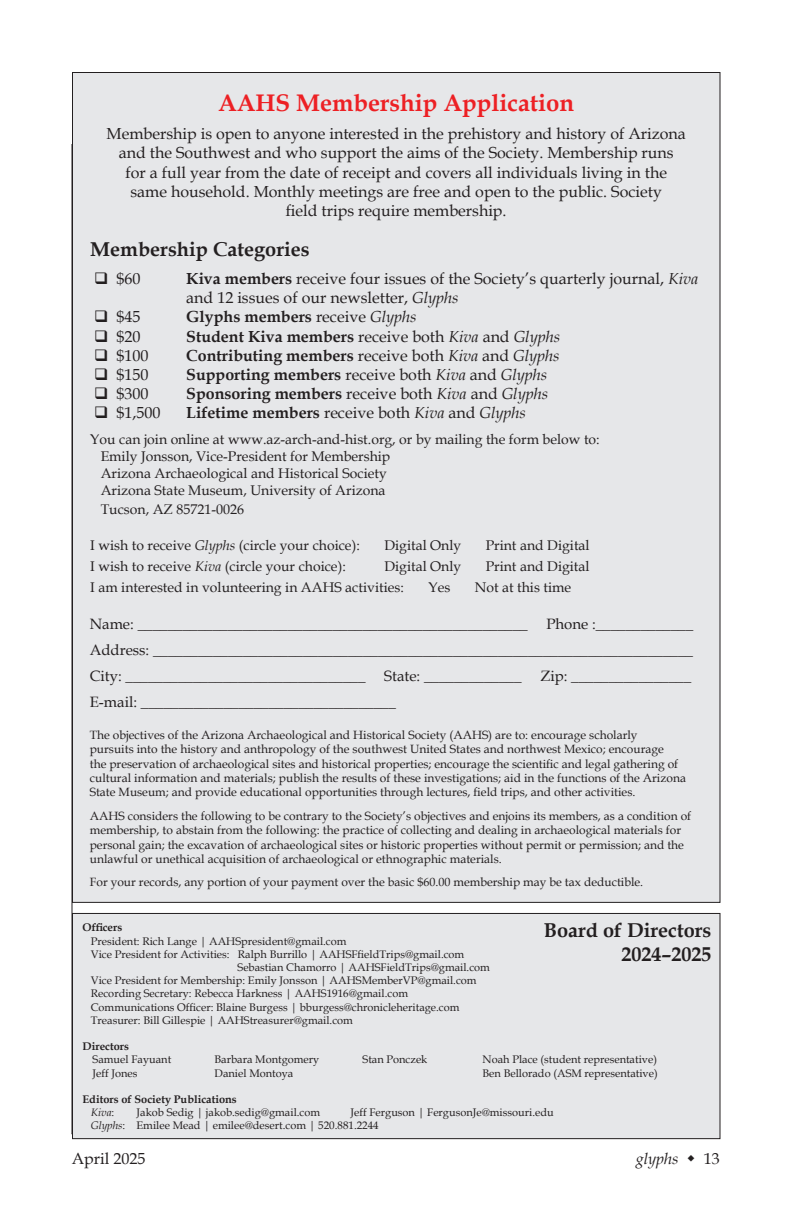
<style>
.page{position:relative;width:792px;height:1224px;background:#fff}
.page>*{position:absolute;margin:0;border:0;box-sizing:border-box;transform-origin:0 0}
.t1{font:700 24px "Book Antiqua";color:#ed2024}
.t2{font:700 20px "Book Antiqua";color:#231f20}
.t3{font:16px/19.2px "Book Antiqua";color:#231f20}
.t4{font:700 16px "Book Antiqua";color:#231f20}
.t5{font:italic 16px "Book Antiqua";color:#231f20}
.t6{font:15px "Book Antiqua";color:#231f20}
.t7{font:14px "Book Antiqua";color:#231f20}
.t8{font:12px/14.4px "Book Antiqua";color:#231f20}
.t9{font:11px "Book Antiqua";color:#231f20}
.t10{font:700 11px "Book Antiqua";color:#231f20}
.t11{font:italic 11px "Book Antiqua";color:#231f20}
.s1{font-weight:700}
.s2{font-style:italic}
.s3{font-weight:400}
.s4{font-weight:400;font-style:italic}
.s5{font-style:normal}
</style>
<div class="page">
<hr style="left:72px;top:144px;width:1px;height:990px;background:#231f20">
<div style="left:72px;top:913px;width:648px;height:226px;background:#e6e7e9"></div>
<div style="left:72px;top:913px;width:648px;height:226px;border:1px solid #231f20"></div>
<div style="left:72px;top:72px;width:648px;height:830px;background:#e6e7e9"></div>
<p class="t1" style="left:218px;top:87px;width:357px">AAHS Membership Application</p>
<p class="t3" style="left:107px;top:124px;width:581px">Membership is open to anyone interested in the prehistory and history of Arizona</p>
<p class="t3" style="left:119px;top:143px;width:556px">and the Southwest and who support the aims of the Society. Membership runs</p>
<p class="t3" style="left:125px;top:162px;width:543px">for a full year from the date of receipt and covers all individuals living in the</p>
<p class="t3" style="left:130px;top:181px;width:533px">same household. Monthly meetings are free and open to the public. Society</p>
<p class="t3" style="left:286px;top:201px;width:222px">field trips require membership.</p>
<p class="t2" style="left:90px;top:235px;width:221px">Membership Categories</p>
<p class="t3" style="left:94px;top:269px;width:48px">❑ $60</p>
<p class="t3" style="left:186px;top:269px;width:514px"><span class="s1">Kiva members</span> receive four issues of the Society’s quarterly journal, <span class="s2">Kiva </span>and 12 issues of our newsletter, <span class="s2">Glyphs</span></p>
<p class="t3" style="left:94px;top:307px;width:48px">❑ $45</p>
<p class="t4" style="left:186px;top:306px;width:232px">Glyphs members <span class="s3">receive</span> <span class="s4">Glyphs</span></p>
<p class="t3" style="left:94px;top:326px;width:48px">❑ $20</p>
<p class="t4" style="left:186px;top:325px;width:375px">Student Kiva members <span class="s3">receive both</span> <span class="s4">Kiva</span> <span class="s3">and</span> <span class="s4">Glyphs</span></p>
<p class="t3" style="left:94px;top:345px;width:56px">❑ $100</p>
<p class="t4" style="left:186px;top:344px;width:375px">Contributing members <span class="s3">receive both</span> <span class="s4">Kiva</span> <span class="s3">and</span> <span class="s4">Glyphs</span></p>
<p class="t3" style="left:94px;top:365px;width:56px">❑ $150</p>
<p class="t4" style="left:186px;top:364px;width:362px">Supporting members <span class="s3">receive both</span> <span class="s4">Kiva</span> <span class="s3">and</span> <span class="s4">Glyphs</span></p>
<p class="t3" style="left:94px;top:384px;width:56px">❑ $300</p>
<p class="t4" style="left:186px;top:383px;width:363px">Sponsoring members <span class="s3">receive both</span> <span class="s4">Kiva</span> <span class="s3">and</span> <span class="s4">Glyphs</span></p>
<p class="t3" style="left:94px;top:403px;width:68px">❑ $1,500</p>
<p class="t4" style="left:186px;top:402px;width:341px">Lifetime members <span class="s3">receive both</span> <span class="s4">Kiva</span> <span class="s3">and</span> <span class="s4">Glyphs</span></p>
<p class="t7" style="left:90px;top:430px;width:511px">You can join online at www.az-arch-and-hist.org, or by mailing the form below to:</p>
<p class="t7" style="left:101px;top:446px;width:291px">Emily Jonsson, Vice-President for Membership</p>
<p class="t7" style="left:101px;top:463px;width:288px">Arizona Archaeological and Historical Society</p>
<p class="t7" style="left:101px;top:480px;width:286px">Arizona State Museum, University of Arizona</p>
<p class="t7" style="left:101px;top:499px;width:145px">Tucson, AZ 85721-0026</p>
<p class="t7" style="left:90px;top:535px;width:271px">I wish to receive <span class="s2">Glyphs</span> (circle your choice):</p>
<p class="t7" style="left:384px;top:535px;width:78px">Digital Only</p>
<p class="t7" style="left:486px;top:535px;width:105px">Print and Digital</p>
<p class="t7" style="left:90px;top:556px;width:257px">I wish to receive <span class="s2">Kiva</span> (circle your choice):</p>
<p class="t7" style="left:384px;top:556px;width:78px">Digital Only</p>
<p class="t7" style="left:486px;top:556px;width:105px">Print and Digital</p>
<p class="t7" style="left:90px;top:577px;width:315px">I am interested in volunteering in AAHS activities:</p>
<p class="t7" style="left:428px;top:577px;width:23px">Yes</p>
<p class="t7" style="left:475px;top:577px;width:98px">Not at this time</p>
<p class="t6" style="left:90px;top:614px;width:439px">Name: ____________________________________________________</p>
<p class="t6" style="left:546px;top:614px;width:148px">Phone :_____________</p>
<p class="t6" style="left:90px;top:640px;width:605px">Address: ________________________________________________________________________</p>
<p class="t6" style="left:90px;top:666px;width:277px">City: ________________________________</p>
<p class="t6" style="left:384px;top:666px;width:139px">State: _____________</p>
<p class="t6" style="left:540px;top:666px;width:152px">Zip: ________________</p>
<p class="t6" style="left:90px;top:692px;width:308px">E-mail: __________________________________</p>
<p class="t8" style="left:90px;top:727px;width:598px">The objectives of the Arizona Archaeological and Historical Society (AAHS) are to: encourage scholarly<br>pursuits into the history and anthropology of the southwest United States and northwest Mexico; encourage<br>the preservation of archaeological sites and historical properties; encourage the scientific and legal gathering of cultural information and materials; publish the results of these investigations; aid in the functions of the Arizona State Museum; and provide educational opportunities through lectures, field trips, and other activities.</p>
<p class="t8" style="left:90px;top:808px;width:603px">AAHS considers the following to be contrary to the Society’s objectives and enjoins its members, as a condition of membership, to abstain from the following: the practice of collecting and dealing in archaeological materials for personal gain; the excavation of archaeological sites or historic properties without permit or permission; and the unlawful or unethical acquisition of archaeological or ethnographic materials.</p>
<p class="t8" style="left:90px;top:875px;width:555px">For your records, any portion of your payment over the basic $60.00 membership may be tax deductible.</p>
<p class="t2" style="left:544px;top:917px;width:169px">Board of Directors</p>
<p class="t2" style="left:622px;top:941px;width:91px">2024–2025</p>
<p class="t10" style="left:83px;top:920px;width:41px">Officers</p>
<p class="t9" style="left:91px;top:933px;width:257px">President: Rich Lange | AAHSpresident@gmail.com</p>
<p class="t9" style="left:91px;top:946px;width:375px">Vice President for Activities: Ralph Burrillo | AAHSFfieldTrips@gmail.com</p>
<p class="t9" style="left:238px;top:960px;width:254px">Sebastian Chamorro | AAHSFieldTrips@gmail.com</p>
<p class="t9" style="left:91px;top:973px;width:387px">Vice President for Membership: Emily Jonsson | AAHSMemberVP@gmail.com</p>
<p class="t9" style="left:91px;top:986px;width:319px">Recording Secretary: Rebecca Harkness | AAHS1916@gmail.com</p>
<p class="t9" style="left:91px;top:999px;width:370px">Communications Officer: Blaine Burgess | bburgess@chronicleheritage.com</p>
<p class="t9" style="left:91px;top:1012px;width:264px">Treasurer: Bill Gillespie | AAHStreasurer@gmail.com</p>
<p class="t10" style="left:83px;top:1039px;width:48px">Directors</p>
<p class="t9" style="left:93px;top:1052px;width:80px">Samuel Fayuant</p>
<p class="t9" style="left:215px;top:1052px;width:106px">Barbara Montgomery</p>
<p class="t9" style="left:363px;top:1052px;width:66px">Stan Ponczek</p>
<p class="t9" style="left:483px;top:1052px;width:176px">Noah Place (student representative)</p>
<p class="t9" style="left:93px;top:1065px;width:47px">Jeff Jones</p>
<p class="t9" style="left:215px;top:1065px;width:80px">Daniel Montoya</p>
<p class="t9" style="left:483px;top:1065px;width:177px">Ben Bellorado (ASM representative)</p>
<p class="t10" style="left:83px;top:1092px;width:156px">Editors of Society Publications</p>
<p class="t11" style="left:91px;top:1105px;width:25px">Kiva<span class="s5">:</span></p>
<p class="t9" style="left:137px;top:1105px;width:185px">Jakob Sedig | jakob.sedig@gmail.com</p>
<p class="t9" style="left:350px;top:1105px;width:205px">Jeff Ferguson | FergusonJe@missouri.edu</p>
<p class="t9" style="left:91px;top:1118px;width:289px"><span class="s2">Glyphs</span>: Emilee Mead | emilee@desert.com | 520.881.2244</p>
<p class="t3" style="left:72px;top:1148px;width:75px">April 2025</p>
<p class="t5" style="left:636px;top:1148px;width:44px">glyphs</p>
<p class="t3" style="left:704px;top:1149px;width:17px">13</p>
</div>
